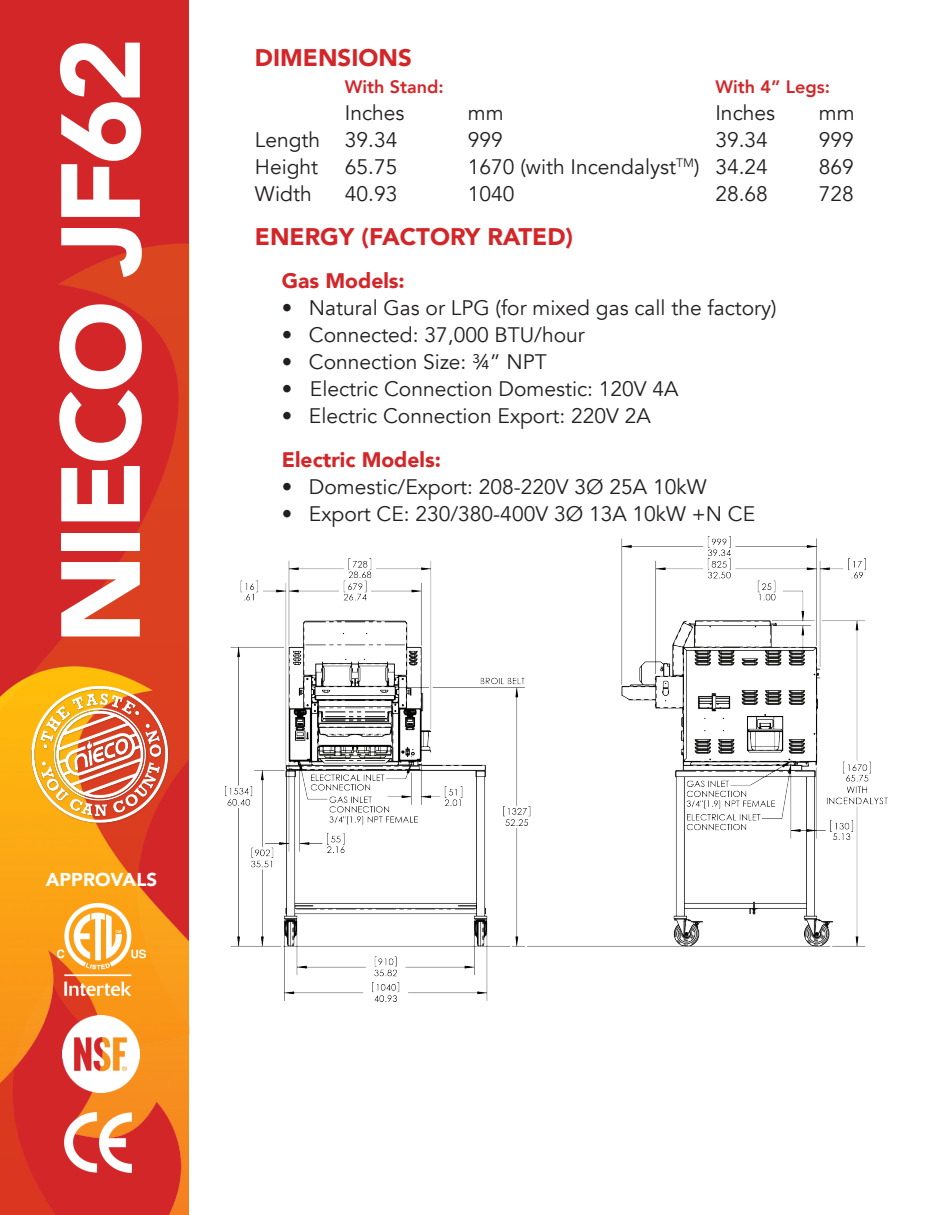
<style>
.page{position:relative;width:945px;height:1215px;background:#fff}
.page>*{position:absolute;margin:0;border:0;box-sizing:border-box;transform-origin:0 0}
.t1{font:900 111px "Avenir";letter-spacing:-.04em;color:#fff}
.t2{font:900 24px "Avenir";color:#d32629}
.t3{font:21px "Avenir";color:#231f20}
.t4{font:900 21px "Avenir";color:#d32629}
.t5{font:900 18.6px "Avenir";color:#fff}
.t6{font:800 18px "Avenir";color:#d32629}
</style>
<div class="page">
<div style="left:0;top:0;width:189px;height:1215px;background:#d32629"></div>
<img style="left:0;top:243px;width:189px;height:972px">
<img style="left:58px;top:903px;width:87px;height:93px">
<img style="left:32px;top:686px;width:138px;height:138px">
<img style="left:62px;top:1015px;width:78px;height:77px">
<img style="left:64px;top:1113px;width:68px;height:60px">
<img style="left:226px;top:536px;width:662px;height:465px">
<p class="t1" style="left:6px;top:644px;width:609px;rotate:-90deg">NIECO JF62</p>
<p class="t2" style="left:255px;top:37px;width:158px">DIMENSIONS</p>
<p class="t6" style="left:345px;top:73px;width:101px">With Stand:</p>
<p class="t6" style="left:715px;top:73px;width:116px">With 4” Legs:</p>
<p class="t3" style="left:345px;top:100px;width:61px">Inches</p>
<p class="t3" style="left:468px;top:100px;width:37px">mm</p>
<p class="t3" style="left:715px;top:100px;width:61px">Inches</p>
<p class="t3" style="left:819px;top:100px;width:37px">mm</p>
<p class="t3" style="left:255px;top:127px;width:144px">Length 39.34</p>
<p class="t3" style="left:468px;top:127px;width:37px">999</p>
<p class="t3" style="left:715px;top:127px;width:54px">39.34</p>
<p class="t3" style="left:819px;top:127px;width:37px">999</p>
<p class="t3" style="left:255px;top:154px;width:65px">Height</p>
<p class="t3" style="left:345px;top:154px;width:54px">65.75</p>
<p class="t3" style="left:468px;top:154px;width:302px">1670 (with Incendalyst<sup>TM</sup>) 34.24</p>
<p class="t3" style="left:819px;top:154px;width:37px">869</p>
<p class="t3" style="left:255px;top:181px;width:58px">Width</p>
<p class="t3" style="left:345px;top:181px;width:54px">40.93</p>
<p class="t3" style="left:468px;top:181px;width:48px">1040</p>
<p class="t3" style="left:715px;top:181px;width:54px">28.68</p>
<p class="t3" style="left:819px;top:181px;width:37px">728</p>
<p class="t2" style="left:255px;top:216px;width:320px">ENERGY (FACTORY RATED)</p>
<p class="t4" style="left:282px;top:263px;width:124px">Gas Models:</p>
<p class="t3" style="left:282px;top:295px;width:496px">• Natural Gas or LPG (for mixed gas call the factory)</p>
<p class="t3" style="left:282px;top:322px;width:304px">• Connected: 37,000 BTU/hour</p>
<p class="t3" style="left:282px;top:349px;width:267px">• Connection Size: ¾” NPT</p>
<p class="t3" style="left:282px;top:376px;width:398px">• Electric Connection Domestic: 120V 4A</p>
<p class="t3" style="left:282px;top:403px;width:370px">• Electric Connection Export: 220V 2A</p>
<p class="t4" style="left:282px;top:441px;width:161px">Electric Models:</p>
<p class="t3" style="left:282px;top:474px;width:426px">• Domestic/Export: 208-220V 3Ø 25A 10kW</p>
<p class="t3" style="left:282px;top:501px;width:475px">• Export CE: 230/380-400V 3Ø 13A 10kW +N CE</p>
<p class="t5" style="left:46px;top:864px;width:113px">APPROVALS</p>
</div>
